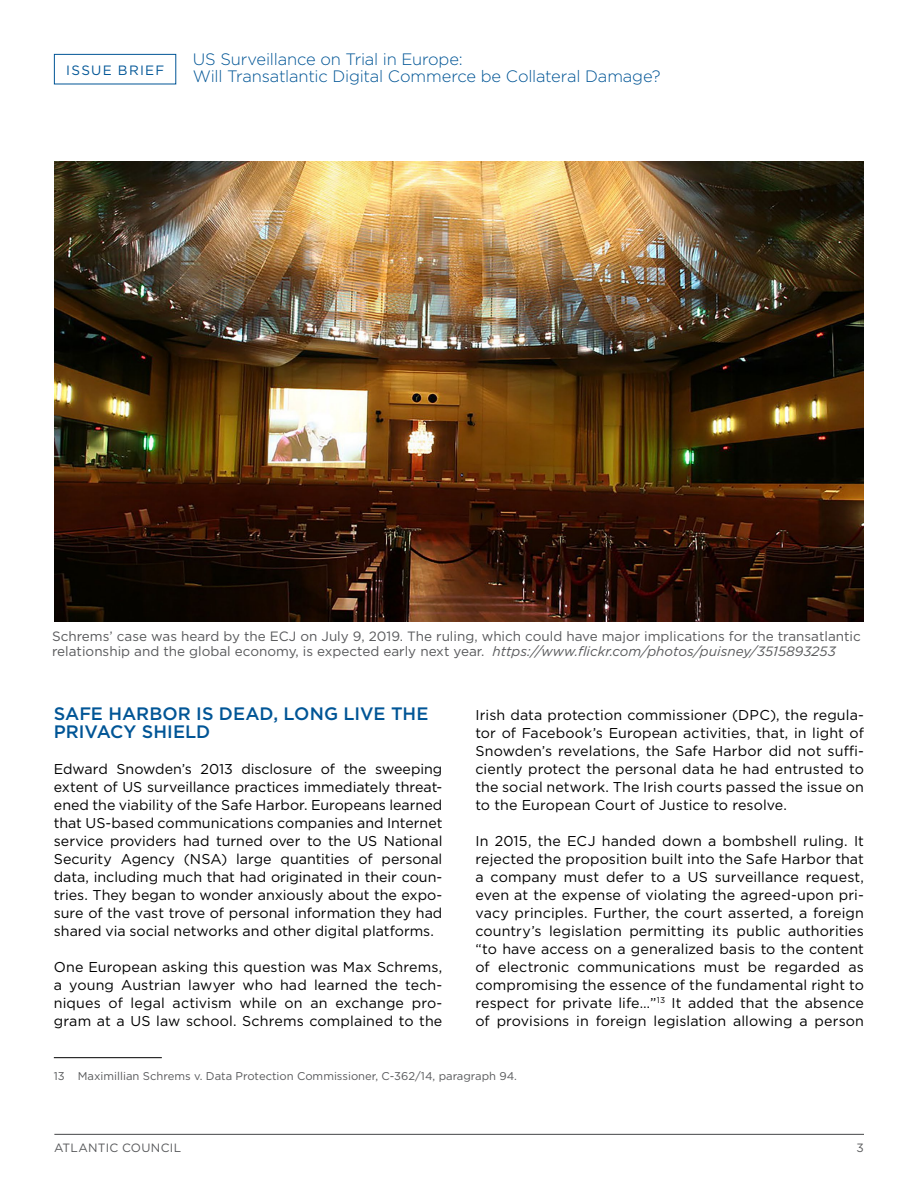
<style>
.page{position:relative;width:918px;height:1188px;background:#fff}
.page>*{position:absolute;margin:0;border:0;box-sizing:border-box;transform-origin:0 0}
.t1{font:500 18px/18px "Gotham";color:#005596}
.t2{font:300 16.5px/16.5px "Gotham";letter-spacing:-.01em;color:#005596}
.t3{font:14.25px/18px "Gotham";letter-spacing:.005em;color:#000;text-align:justify}
.t4{font:13.5px/15px "Gotham";color:#58595b}
.t5{font:13.5px "Gotham";letter-spacing:.095em;color:#005596}
.t6{font:12px "Gotham";letter-spacing:.02em;color:#58595b}
.t7{font:11.25px "Gotham";color:#58595b}
.s1{font-style:italic}
</style>
<div class="page">
<hr style="left:54px;top:1134px;width:810px;height:1px;background:#58595b">
<div style="left:54px;top:54px;width:122px;height:30px;border:1px solid #005596"></div>
<hr style="left:54px;top:1057px;width:108px;height:1px;background:#000">
<img style="left:54px;top:162px;width:810px;height:459px">
<p class="t5" style="left:66px;top:61px;width:100px">ISSUE BRIEF</p>
<p class="t2" style="left:193px;top:51px;width:469px">US Surveillance on Trial in Europe:<br>Will Transatlantic Digital Commerce be Collateral Damage?</p>
<p class="t4" style="left:52px;top:628px;width:810px">Schrems’ case was heard by the ECJ on July 9, 2019. The ruling, which could have major implications for the transatlantic relationship and the global economy, is expected early next year. <span class="s1">https://www.flickr.com/photos/puisney/3515893253</span></p>
<p class="t1" style="left:54px;top:704px;width:376px">SAFE HARBOR IS DEAD, LONG LIVE THE<br>PRIVACY SHIELD</p>
<p class="t3" style="left:54px;top:760px;width:390px">Edward Snowden’s 2013 disclosure of the sweeping extent of US surveillance practices immediately threat&shy;ened the viability of the Safe Harbor. Europeans learned that US-based communications companies and Internet service providers had turned over to the US National Security Agency (NSA) large quantities of personal data, including much that had originated in their coun&shy;tries. They began to wonder anxiously about the expo&shy;sure of the vast trove of personal information they had shared via social networks and other digital platforms.</p>
<p class="t3" style="left:54px;top:958px;width:390px">One European asking this question was Max Schrems, a young Austrian lawyer who had learned the tech&shy;niques of legal activism while on an exchange pro&shy;gram at a US law school. Schrems complained to the</p>
<p class="t3" style="left:475px;top:706px;width:390px">Irish data protection commissioner (DPC), the regula&shy;tor of Facebook’s European activities, that, in light of Snowden’s revelations, the Safe Harbor did not suffi&shy;ciently protect the personal data he had entrusted to the social network. The Irish courts passed the issue on to the European Court of Justice to resolve.</p>
<p class="t3" style="left:475px;top:832px;width:390px">In 2015, the ECJ handed down a bombshell ruling. It rejected the proposition built into the Safe Harbor that a company must defer to a US surveillance request, even at the expense of violating the agreed-upon pri&shy;vacy principles. Further, the court asserted, a foreign country’s legislation permitting its public authorities “to have access on a generalized basis to the content of electronic communications must be regarded as compromising the essence of the fundamental right to respect for private life…”<sup>13</sup> It added that the absence of provisions in foreign legislation allowing a person</p>
<p class="t7" style="left:54px;top:1069px;width:465px">13 Maximillian Schrems v. Data Protection Commissioner, C-362/14, paragraph 94.</p>
<p class="t6" style="left:54px;top:1140px;width:129px">ATLANTIC COUNCIL</p>
<p class="t6" style="left:857px;top:1140px;width:9px">3</p>
</div>
